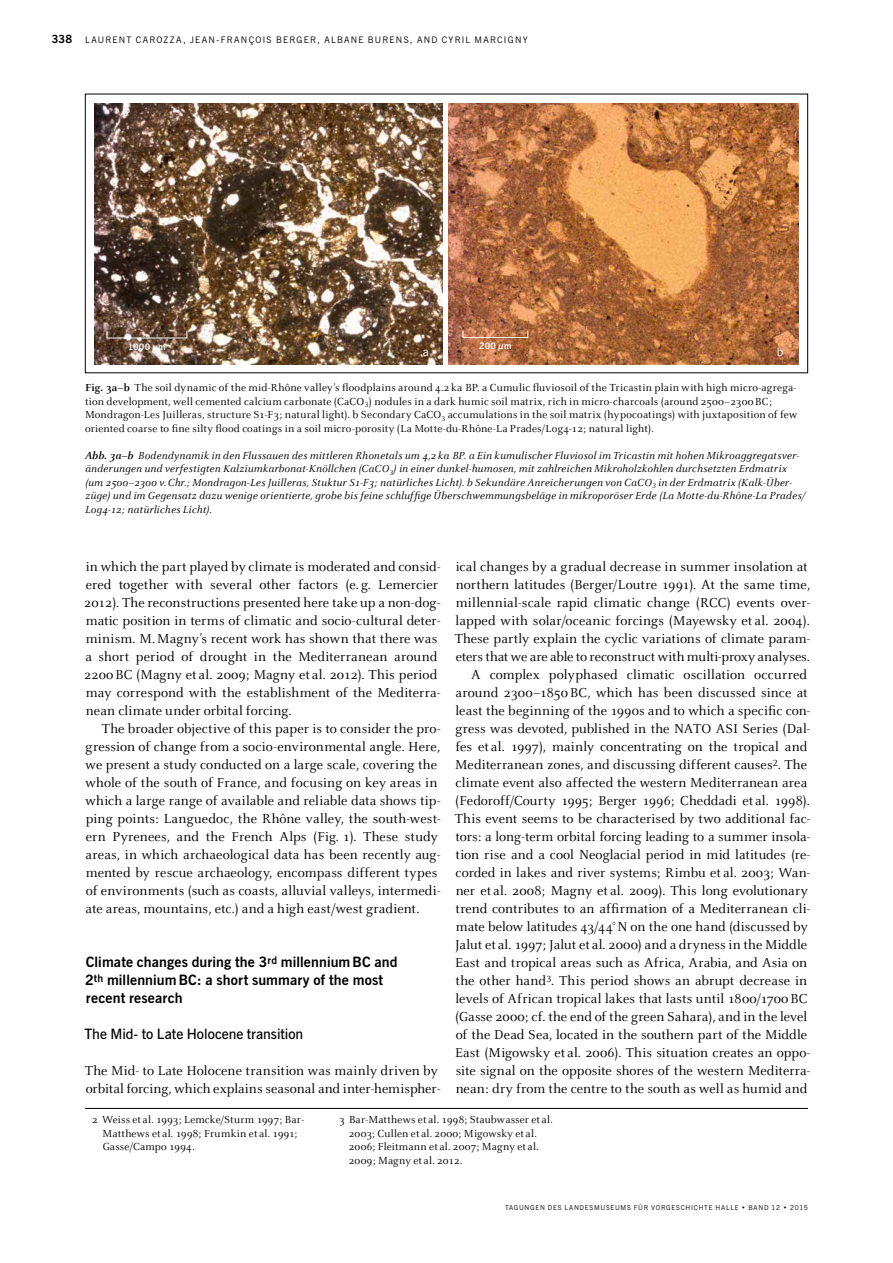
<style>
.page{position:relative;width:893px;height:1263px;background:#fff}
.page>*{position:absolute;margin:0;border:0;box-sizing:border-box;transform-origin:0 0}
.t1{font:14.25px/18px "Celeste";letter-spacing:.005em;color:#000}
.t2{font:700 14.25px/18px "News Gothic BT";letter-spacing:.01em;color:#000}
.t3{font:600 14.25px "News Gothic BT";color:#000}
.t4{font:12px "News Gothic BT";color:#fff}
.t5{font:11.25px/13.5px "Celeste";letter-spacing:.015em;color:#000}
.t6{font:italic 11.25px/13.5px "Celeste";letter-spacing:.02em;color:#000}
.t7{font:9px "News Gothic BT";letter-spacing:.14em;color:#000}
.t8{font:700 9px "News Gothic BT";letter-spacing:.01em;color:#fff}
.t9{font:6.75px "News Gothic BT";letter-spacing:.115em;color:#000}
.s1{font-weight:700;font-size:11.25px}
.s2{font-weight:700}
.s3{font-size:11.7px}
.s4{font-size:14.7px}
</style>
<div class="page">
<hr style="left:85px;top:1108px;width:723px;height:1px;background:#000">
<img style="left:94px;top:103px;width:705px;height:262px">
<hr style="left:443px;top:94px;width:4px;height:276px;background:#fff">
<svg style="left:462px;top:330px;width:66px;height:8px"></svg>
<svg style="left:106px;top:331px;width:82px;height:8px"></svg>
<p class="t7" style="left:52px;top:34px;width:477px"><span class="s1">338</span> LAURENT CAROZZA, JEAN-FRANÇOIS BERGER, ALBANE BURENS, AND CYRIL MARCIGNY</p>
<p class="t8" style="left:128px;top:341px;width:39px">1000 µm</p>
<p class="t8" style="left:479px;top:341px;width:34px">200 µm</p>
<p class="t5" style="left:85px;top:381px;width:714px"><span class="s2">Fig. 3a–b</span> The soil dynamic of the mid-Rhône valley’s floodplains around 4.2 ka BP. a Cumulic fluviosoil of the Tricastin plain with high micro-agrega&shy;tion development, well cemented calcium carbonate (CaCO<sub>3</sub>) nodules in a dark humic soil matrix, rich in micro-charcoals (around 25<span class="s3">oo</span>–23<span class="s3">oo</span> BC; Mondragon-Les Juilleras, structure S1-F3; natural light). b Secondary CaCO<sub>3</sub> accumulations in the soil matrix (hypocoatings) with juxtaposition of few oriented coarse to fine silty flood coatings in a soil micro-porosity (La Motte-du-Rhône-La Prades/Log4-12; natural light).</p>
<p class="t6" style="left:85px;top:449px;width:722px"><span class="s2">Abb. 3a–b</span> Bodendynamik in den Flussauen des mittleren Rhonetals um 4,2 ka BP. a Ein kumulischer Fluviosol im Tricastin mit hohen Mikroaggregatsver&shy;änderungen und verfestigten Kalziumkarbonat-Knöllchen (CaCO<sub>3</sub>) in einer dunkel-humosen, mit zahlreichen Mikroholzkohlen durchsetzten Erdmatrix (um 25<span class="s3">oo</span>–23<span class="s3">oo</span> v.Chr.; Mondragon-Les Juilleras, Stuktur S1-F3; natürliches Licht). b Sekundäre Anreicherungen von CaCO<sub>3</sub> in der Erdmatrix (Kalk-Über&shy;züge) und im Gegensatz dazu wenige orientierte, grobe bis feine schluffige Überschwemmungsbeläge in mikroporöser Erde (La Motte-du-Rhône-La Prades/ Log4-12; natürliches Licht).</p>
<p class="t4" style="left:423px;top:345px;width:8px">a</p>
<p class="t4" style="left:777px;top:345px;width:8px">b</p>
<p class="t1" style="left:84px;top:558px;width:358px">in which the part played by climate is moderated and consid&shy;ered together with several other factors (e. g. Lemercier 2<span class="s4">o</span>12). The reconstructions presented here take up a non-dog&shy;matic position in terms of climatic and socio-cultural deter&shy;minism. M.Magny’s recent work has shown that there was a short period of drought in the Mediterranean around 22<span class="s4">oo</span>BC (Magny et al. 2<span class="s4">oo</span>9; Magny et al. 2<span class="s4">o</span>12). This period may correspond with the establishment of the Mediterra&shy;nean climate under orbital forcing.</p>
<p class="t1" style="left:86px;top:720px;width:356px;text-indent:16px">The broader objective of this paper is to consider the pro&shy;gression of change from a socio-environmental angle. Here, we present a study conducted on a large scale, covering the whole of the south of France, and focusing on key areas in which a large range of available and reliable data shows tip&shy;ping points: Languedoc, the Rhône valley, the south-west&shy;ern Pyrenees, and the French Alps (Fig. 1). These study areas, in which archaeological data has been recently aug&shy;mented by rescue archaeology, encompass different types of environments (such as coasts, alluvial valleys, intermedi&shy;ate areas, mountains, etc.) and a high east/west gradient.</p>
<p class="t2" style="left:85px;top:953px;width:314px">Climate changes during the 3<sup>rd</sup> millennium BC and<br>2<sup>th</sup> millennium BC: a short summary of the most recent research</p>
<p class="t3" style="left:84px;top:1025px;width:220px">The Mid- to Late Holocene transition</p>
<p class="t1" style="left:85px;top:1062px;width:357px">The Mid- to Late Holocene transition was mainly driven by orbital forcing, which explains seasonal and inter-hemispher-</p>
<p class="t1" style="left:455px;top:558px;width:357px;text-align:right">ical changes by a gradual decrease in summer insolation at northern latitudes (Berger/Loutre 1991). At the same time, millennial-scale rapid climatic change (RCC) events over&shy;lapped with solar/oceanic forcings (Mayewsky et al. 2<span class="s4">oo</span>4).<br>These partly explain the cyclic variations of climate param&shy;eters that we are able to reconstruct with multi-proxy analyses.<br>A complex polyphased climatic oscillation occurred around 23<span class="s4">oo</span>–185<span class="s4">o</span> BC, which has been discussed since at least the beginning of the 199<span class="s4">o</span>s and to which a specific con&shy;gress was devoted, published in the NATO ASI Series (Dal&shy;fes et al. 1997), mainly concentrating on the tropical and Mediterranean zones, and discussing different causes<sup>2</sup>. The climate event also affected the western Mediterranean area (Fedoroff/Courty 1995; Berger 1996; Cheddadi et al. 1998).<br>This event seems to be characterised by two additional fac&shy;tors: a long-term orbital forcing leading to a summer insola&shy;tion rise and a cool Neoglacial period in mid latitudes (re&shy;corded in lakes and river systems; Rimbu et al. 2<span class="s4">oo</span>3; Wan&shy;ner et al. 2<span class="s4">oo</span>8; Magny et al. 2<span class="s4">oo</span>9). This long evolutionary trend contributes to an affirmation of a Mediterranean cli&shy;mate below latitudes 43/44°N on the one hand (discussed by Jalut et al. 1997; Jalut et al. 2<span class="s4">ooo</span>) and a dryness in the Middle East and tropical areas such as Africa, Arabia, and Asia on the other hand<sup>3</sup>. This period shows an abrupt decrease in levels of African tropical lakes that lasts until 18<span class="s4">oo</span>/17<span class="s4">oo</span>BC (Gasse 2<span class="s4">ooo</span>; cf. the end of the green Sahara), and in the level of the Dead Sea, located in the southern part of the Middle East (Migowsky et al. 2<span class="s4">oo</span>6). This situation creates an oppo&shy;site signal on the opposite shores of the western Mediterra&shy;nean: dry from the centre to the south as well as humid and</p>
<p class="t5" style="left:103px;top:1113px;width:203px;text-indent:-10px">2 Weiss et al. 1993; Lemcke/Sturm 1997; Bar-<br>Matthews et al. 1998; Frumkin et al. 1991;<br>Gasse/Campo 1994.</p>
<p class="t5" style="left:349px;top:1113px;width:205px;text-indent:-10px">3 Bar-Matthews et al. 1998; Staubwasser et al.<br>2<span class="s3">oo</span>3; Cullen et al. 2<span class="s3">ooo</span>; Migowsky et al.<br>2<span class="s3">oo</span>6; Fleitmann et al. 2<span class="s3">oo</span>7; Magny et al.<br>2<span class="s3">oo</span>9; Magny et al. 2<span class="s3">o</span>12.</p>
<p class="t9" style="left:505px;top:1204px;width:304px">TAGUNGEN DES LANDESMUSEUMS FÜR VORGESCHICHTE HALLE • BAND 12 • 2015</p>
</div>
